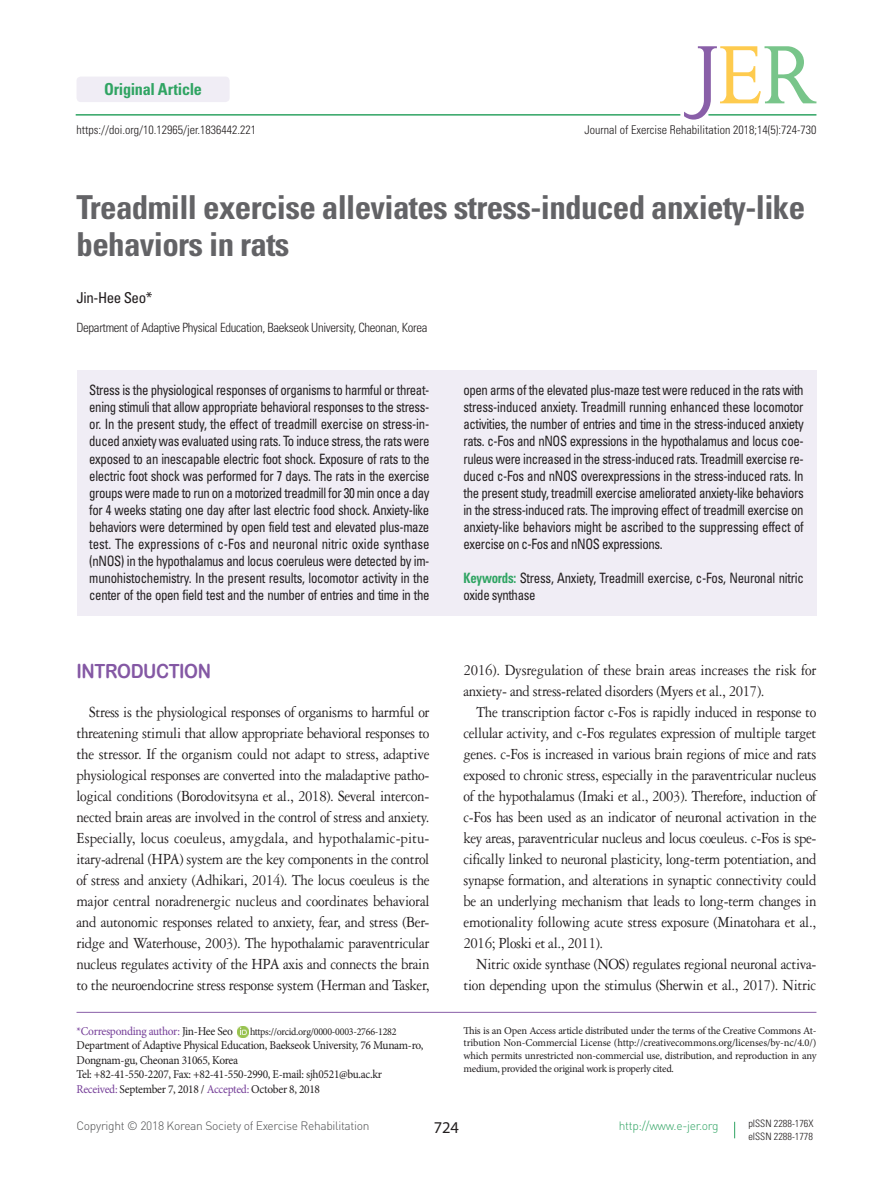
<style>
.page{position:relative;width:893px;height:1191px;background:#fff}
.page>*{position:absolute;margin:0;border:0;box-sizing:border-box;transform-origin:0 0}
.제목{font:700 condensed 33px/36.8px "Univers LT Std";letter-spacing:-.02em;color:#636366}
.본문_대제목{font:19.5px "Arial Rounded MT Bold";letter-spacing:-.025em;color:#8458a4;scale:.9 1}
.본문_영문{font:16.5px/21px "Garamond 3 LT Std";letter-spacing:-.025em;color:#231f20;text-align:justify;scale:.9 1}
.t1{font:700 condensed 16.5px "Univers LT Std";letter-spacing:-.02em;color:#30a463}
.t2{font:16.5px "Myriad Pro";color:#231f20}
.저자{font:condensed 15px "Univers LT Std";letter-spacing:-.03em;color:#231f20}
.t3{font:condensed 14.25px/17.1px "Univers LT Std";letter-spacing:-.03em;color:#231f20;text-align:justify;scale:.9 1}
.저자소속{font:300 condensed 12.75px "Univers LT Std";letter-spacing:-.025em;color:#231f20}
.교신저자{font:12px/14.4px "Minion Pro";letter-spacing:-.025em;color:#231f20;scale:.95 1}
.doi_단락{font:300 condensed 12px "Univers LT Std";color:#231f20}
.t4{font:300 12px "DIN Pro";letter-spacing:-.025em;color:#4b4c4d}
.교신저자-2{font:12px "Minion Pro";letter-spacing:-.03em;color:#753e98;scale:.95 1}
.t5{font:300 12px "DIN Pro";letter-spacing:-.025em;color:#30a463}
.교신저자-3{font:10.5px/12.6px "Minion Pro";letter-spacing:-.025em;color:#231f20;text-align:justify}
.교신저자-4{font:10.5px "Minion Pro";letter-spacing:-.025em;color:#231f20;scale:.95 1}
.t6{font:300 condensed 10.2px "Univers LT Std";color:#231f20}
.s1{font-weight:700;color:#30a463}
.s2{color:#231f20}
.s3{color:#753e98}
</style>
<div class="page">
<hr style="left:77px;top:1012px;width:739px;height:1px;background:#895fa8">
<svg style="left:734px;top:1121px;width:1px;height:17px"></svg>
<svg style="left:237px;top:1026px;width:11px;height:11px"></svg>
<div style="left:77px;top:370px;width:739px;height:245px;background:#f0edf5"></div>
<div style="left:77px;top:77px;width:153px;height:25px;background:#f0edf5;border-radius:4px"></div>
<hr style="left:76px;top:114px;width:604px;height:2px;background:#30a463">
<svg style="left:684px;top:46px;width:132px;height:74px"></svg>
<p class="t1" style="left:104px;top:79px;width:99px">Original Article</p>
<p class="doi_단락" style="left:77px;top:123px;width:181px">https://doi.org/10.12965/jer.1836442.221</p>
<p class="doi_단락" style="left:585px;top:123px;width:233px">Journal of Exercise Rehabilitation 2018;14(5):724-730</p>
<p class="제목" style="left:77px;top:188px;width:730px">Treadmill exercise alleviates stress-induced anxiety-like behaviors in rats</p>
<p class="저자" style="left:77px;top:288px;width:77px">Jin-Hee Seo*</p>
<p class="저자소속" style="left:77px;top:320px;width:352px">Department of Adaptive Physical Education, Baekseok University, Cheonan, Korea</p>
<p class="t3" style="left:89px;top:381px;width:380px">Stress is the physiological responses of organisms to harmful or threat&shy;ening stimuli that allow appropriate behavioral responses to the stress&shy;or. In the present study, the effect of treadmill exercise on stress-in&shy;duced anxiety was evaluated using rats. To induce stress, the rats were exposed to an inescapable electric foot shock. Exposure of rats to the electric foot shock was performed for 7 days. The rats in the exercise groups were made to run on a motorized treadmill for 30 min once a day for 4 weeks stating one day after last electric food shock. Anxiety-like behaviors were determined by open field test and elevated plus-maze test. The expressions of c-Fos and neuronal nitric oxide synthase (nNOS) in the hypothalamus and locus coeruleus were detected by im&shy;munohistochemistry. In the present results, locomotor activity in the center of the open field test and the number of entries and time in the</p>
<p class="t3" style="left:463px;top:381px;width:379px">open arms of the elevated plus-maze test were reduced in the rats with stress-induced anxiety. Treadmill running enhanced these locomotor activities, the number of entries and time in the stress-induced anxiety rats. c-Fos and nNOS expressions in the hypothalamus and locus coe&shy;ruleus were increased in the stress-induced rats. Treadmill exercise re&shy;duced c-Fos and nNOS overexpressions in the stress-induced rats. In the present study, treadmill exercise ameliorated anxiety-like behaviors in the stress-induced rats. The improving effect of treadmill exercise on anxiety-like behaviors might be ascribed to the suppressing effect of exercise on c-Fos and nNOS expressions.</p>
<p class="t3" style="left:463px;top:569px;width:380px"><span class="s1">Keywords:</span> Stress, Anxiety, Treadmill exercise, c-Fos, Neuronal nitric oxide synthase</p>
<p class="본문_대제목" style="left:77px;top:659px;width:151px">INTRODUCTION</p>
<p class="본문_영문" style="left:77px;top:701px;width:394px;text-indent:13px">Stress is the physiological responses of organisms to harmful or threatening stimuli that allow appropriate behavioral responses to the stressor. If the organism could not adapt to stress, adaptive physiological responses are converted into the maladaptive patho&shy;logical conditions (Borodovitsyna et al., 2018). Several intercon&shy;nected brain areas are involved in the control of stress and anxiety.<br>Especially, locus coeuleus, amygdala, and hypothalamic-pitu&shy;itary-adrenal (HPA) system are the key components in the control of stress and anxiety (Adhikari, 2014). The locus coeuleus is the major central noradrenergic nucleus and coordinates behavioral and autonomic responses related to anxiety, fear, and stress (Ber&shy;ridge and Waterhouse, 2003). The hypothalamic paraventricular nucleus regulates activity of the HPA axis and connects the brain to the neuroendocrine stress response system (Herman and Tasker,</p>
<p class="교신저자-2" style="left:77px;top:1023px;width:166px">*Corresponding author: <span class="s2">Jin-Hee Seo</span></p>
<p class="교신저자-4" style="left:250px;top:1024px;width:156px">https://orcid.org/0000-0003-2766-1282</p>
<p class="교신저자" style="left:77px;top:1038px;width:367px">Department of Adaptive Physical Education, Baekseok University, 76 Munam-ro,<br>Dongnam-gu, Cheonan 31065, Korea</p>
<p class="교신저자" style="left:77px;top:1067px;width:323px">Tel: +82-41-550-2207, Fax: +82-41-550-2990, E-mail: sjh0521@bu.ac.kr</p>
<p class="교신저자" style="left:77px;top:1081px;width:258px"><span class="s3">Received:</span> September 7, 2018 / <span class="s3">Accepted:</span> October 8, 2018</p>
<p class="본문_영문" style="left:463px;top:659px;width:394px">2016). Dysregulation of these brain areas increases the risk for anxiety- and stress-related disorders (Myers et al., 2017).</p>
<p class="본문_영문" style="left:463px;top:701px;width:394px;text-indent:13px">The transcription factor c-Fos is rapidly induced in response to cellular activity, and c-Fos regulates expression of multiple target genes. c-Fos is increased in various brain regions of mice and rats exposed to chronic stress, especially in the paraventricular nucleus of the hypothalamus (Imaki et al., 2003). Therefore, induction of c-Fos has been used as an indicator of neuronal activation in the key areas, paraventricular nucleus and locus coeuleus. c-Fos is spe&shy;cifically linked to neuronal plasticity, long-term potentiation, and synapse formation, and alterations in synaptic connectivity could be an underlying mechanism that leads to long-term changes in emotionality following acute stress exposure (Minatohara et al., 2016; Ploski et al., 2011).</p>
<p class="본문_영문" style="left:463px;top:953px;width:394px;text-align:right">Nitric oxide synthase (NOS) regulates regional neuronal activa&shy;tion depending upon the stimulus (Sherwin et al., 2017). Nitric</p>
<p class="교신저자-3" style="left:463px;top:1024px;width:355px">This is an Open Access article distributed under the terms of the Creative Commons At&shy;tribution Non-Commercial License (http://creativecommons.org/licenses/by-nc/4.0/) which permits unrestricted non-commercial use, distribution, and reproduction in any medium, provided the original work is properly cited.</p>
<p class="t4" style="left:77px;top:1118px;width:295px">Copyright © 2018 Korean Society of Exercise Rehabilitation</p>
<p class="t5" style="left:619px;top:1118px;width:101px">http://www.e-jer.org</p>
<p class="t6" style="left:748px;top:1117px;width:67px">pISSN 2288-176X</p>
<p class="t6" style="left:748px;top:1129px;width:66px">eISSN 2288-1778</p>
<p class="t2" style="left:434px;top:1116px;width:27px">724</p>
</div>
